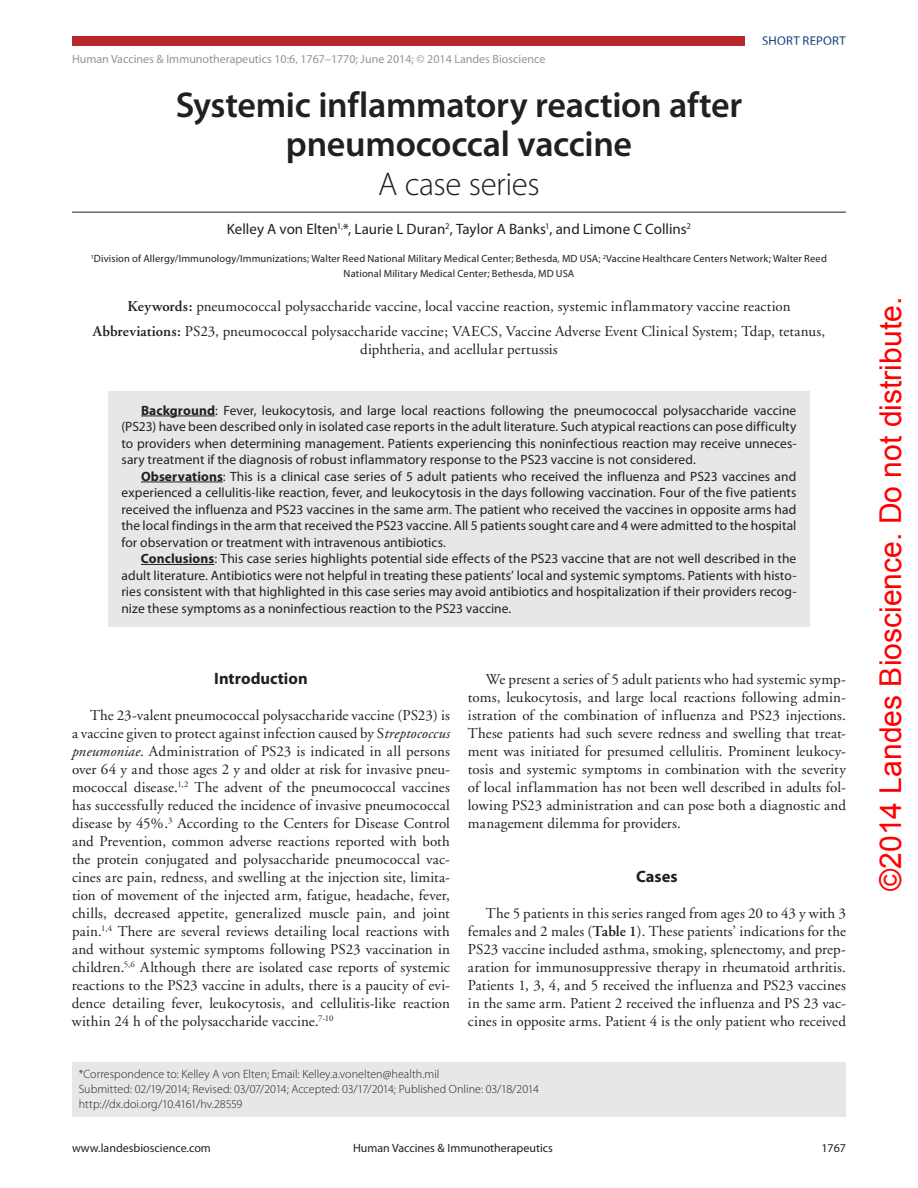
<style>
.page{position:relative;width:918px;height:1188px;background:#fff}
.page>*{position:absolute;margin:0;border:0;box-sizing:border-box;transform-origin:0 0}
.t1{font:600 36px/39px "Myriad Pro";letter-spacing:-.01em;color:#231f20;text-align:center}
.t2{font:300 33px "Myriad Pro";letter-spacing:-.015em;color:#231f20}
.t3{font:30.15px "Arial";color:#f00}
.t4{font:700 16.5px "Myriad Pro";color:#231f20}
.t5{font:15px/18px "Adobe Garamond";letter-spacing:.01em;color:#231f20;text-align:justify}
.t6{font:15px "Myriad Pro";color:#231f20}
.t7{font:13.5px/16.5px "Myriad Pro";color:#231f20;text-align:justify}
.t8{font:12.75px "Myriad Pro";letter-spacing:.02em;color:#193f7c}
.t9{font:300 12px/15px "Myriad Pro";color:#231f20}
.t10{font:12px "Myriad Pro";color:#939598}
.t11{font:12px "Myriad Pro";color:#231f20}
.t12{font:10.5px/15px "Myriad Pro";letter-spacing:.01em;color:#231f20;text-align:center}
.s1{font-weight:600}
.s2{font-weight:700}
.s3{font-style:italic}
</style>
<div class="page">
<div style="left:72px;top:36px;width:774px;height:10px;background:#b7262b"></div>
<svg style="left:745px;top:36px;width:101px;height:10px"></svg>
<div style="left:72px;top:1062px;width:774px;height:55px;background:#e6e7e9"></div>
<hr style="left:72px;top:212px;width:774px;height:1px;background:#231f20">
<div style="left:108px;top:391px;width:702px;height:235px;background:#e6e7e9"></div>
<hr style="left:141px;top:416px;width:74px;height:1px;background:#231f20">
<hr style="left:141px;top:482px;width:82px;height:1px;background:#231f20">
<hr style="left:141px;top:564px;width:73px;height:1px;background:#231f20">
<p class="t10" style="left:72px;top:52px;width:475px">Human Vaccines &amp; Immunotherapeutics 10:6, 1767–1770; June 2014; © 2014 Landes Bioscience</p>
<p class="t8" style="left:762px;top:33px;width:85px">SHORT REPORT</p>
<h1 class="t1" style="left:176px;top:85px;width:568px">Systemic inflammatory reaction after pneumococcal vaccine</h1>
<h2 class="t2" style="left:378px;top:164px;width:163px">A case series</h2>
<p class="t6" style="left:227px;top:219px;width:466px">Kelley A von Elten<sup>1,</sup>*, Laurie L Duran<sup>2</sup>, Taylor A Banks<sup>1</sup>, and Limone C Collins<sup>2</sup></p>
<p class="t12" style="left:91px;top:251px;width:738px"><sup>1</sup>Division of Allergy/Immunology/Immunizations; Walter Reed National Military Medical Center; Bethesda, MD USA; <sup>2</sup>Vaccine Healthcare Centers Network; Walter Reed<br>National Military Medical Center; Bethesda, MD USA</p>
<p class="t5" style="left:93px;top:295px;width:734px;line-height:24.8px;text-align:center"><span class="s1">Keywords:</span> pneumococcal polysaccharide vaccine, local vaccine reaction, systemic inflammatory vaccine reaction<br><span class="s1">Abbreviations:</span> PS23, pneumococcal polysaccharide vaccine; VAECS, Vaccine Adverse Event Clinical System; Tdap, tetanus,</p>
<p class="t5" style="left:360px;top:341px;width:199px">diphtheria, and acellular pertussis</p>
<p class="t7" style="left:122px;top:402px;width:677px;text-indent:19px"><span class="s2">Background</span>: Fever, leukocytosis, and large local reactions following the pneumococcal polysaccharide vaccine (PS23) have been described only in isolated case reports in the adult literature. Such atypical reactions can pose difficulty to providers when determining management. Patients experiencing this noninfectious reaction may receive unneces&shy;sary treatment if the diagnosis of robust inflammatory response to the PS23 vaccine is not considered.</p>
<p class="t7" style="left:121px;top:468px;width:676px;text-indent:20px"><span class="s2">Observations</span>: This is a clinical case series of 5 adult patients who received the influenza and PS23 vaccines and experienced a cellulitis-like reaction, fever, and leukocytosis in the days following vaccination. Four of the five patients received the influenza and PS23 vaccines in the same arm. The patient who received the vaccines in opposite arms had the local findings in the arm that received the PS23 vaccine. All 5 patients sought care and 4 were admitted to the hospital for observation or treatment with intravenous antibiotics.</p>
<p class="t7" style="left:121px;top:550px;width:676px;text-indent:19px"><span class="s2">Conclusions</span>: This case series highlights potential side effects of the PS23 vaccine that are not well described in the adult literature. Antibiotics were not helpful in treating these patients’ local and systemic symptoms. Patients with histo&shy;ries consistent with that highlighted in this case series may avoid antibiotics and hospitalization if their providers recog&shy;nize these symptoms as a noninfectious reaction to the PS23 vaccine.</p>
<p class="t4" style="left:214px;top:668px;width:95px">Introduction</p>
<p class="t5" style="left:72px;top:707px;width:380px;text-indent:18px">The 23-valent pneumococcal polysaccharide vaccine (PS23) is a vaccine given to protect against infection caused by S<span class="s3">treptococcus pneumoniae</span>. Administration of PS23 is indicated in all persons over 64 y and those ages 2 y and older at risk for invasive pneu&shy;mococcal disease.<sup>1,2</sup> The advent of the pneumococcal vaccines has successfully reduced the incidence of invasive pneumococcal disease by 45%.<sup>3</sup> According to the Centers for Disease Control and Prevention, common adverse reactions reported with both the protein conjugated and polysaccharide pneumococcal vac&shy;cines are pain, redness, and swelling at the injection site, limita&shy;tion of movement of the injected arm, fatigue, headache, fever, chills, decreased appetite, generalized muscle pain, and joint pain.<sup>1,4</sup> There are several reviews detailing local reactions with and without systemic symptoms following PS23 vaccination in children.<sup>5,6</sup> Although there are isolated case reports of systemic reactions to the PS23 vaccine in adults, there is a paucity of evi&shy;dence detailing fever, leukocytosis, and cellulitis-like reaction within 24 h of the polysaccharide vaccine.<sup>7-10</sup></p>
<p class="t5" style="left:468px;top:671px;width:380px;text-indent:18px">We present a series of 5 adult patients who had systemic symp&shy;toms, leukocytosis, and large local reactions following admin&shy;istration of the combination of influenza and PS23 injections.<br>These patients had such severe redness and swelling that treat&shy;ment was initiated for presumed cellulitis. Prominent leukocy&shy;tosis and systemic symptoms in combination with the severity of local inflammation has not been well described in adults fol&shy;lowing PS23 administration and can pose both a diagnostic and management dilemma for providers.</p>
<p class="t4" style="left:636px;top:866px;width:43px">Cases</p>
<p class="t5" style="left:468px;top:905px;width:380px;text-indent:18px">The 5 patients in this series ranged from ages 20 to 43 y with 3 females and 2 males (<span class="s1">Table 1</span>). These patients’ indications for the PS23 vaccine included asthma, smoking, splenectomy, and prep&shy;aration for immunosuppressive therapy in rheumatoid arthritis.<br>Patients 1, 3, 4, and 5 received the influenza and PS23 vaccines in the same arm. Patient 2 received the influenza and PS 23 vac&shy;cines in opposite arms. Patient 4 is the only patient who received</p>
<p class="t9" style="left:79px;top:1066px;width:462px">*Correspondence to: Kelley A von Elten; Email: Kelley.a.vonelten@health.mil<br>Submitted: 02/19/2014; Revised: 03/07/2014; Accepted: 03/17/2014; Published Online: 03/18/2014 http://dx.doi.org/10.4161/hv.28559</p>
<p class="t11" style="left:72px;top:1141px;width:140px">www.landesbioscience.com</p>
<p class="t11" style="left:353px;top:1141px;width:201px">Human Vaccines &amp; Immunotherapeutics</p>
<p class="t11" style="left:821px;top:1141px;width:26px">1767</p>
<h3 class="t3" style="left:871px;top:891px;width:595px;rotate:-90deg">©2014 Landes Bioscience. Do not distribute.</h3>
</div>
